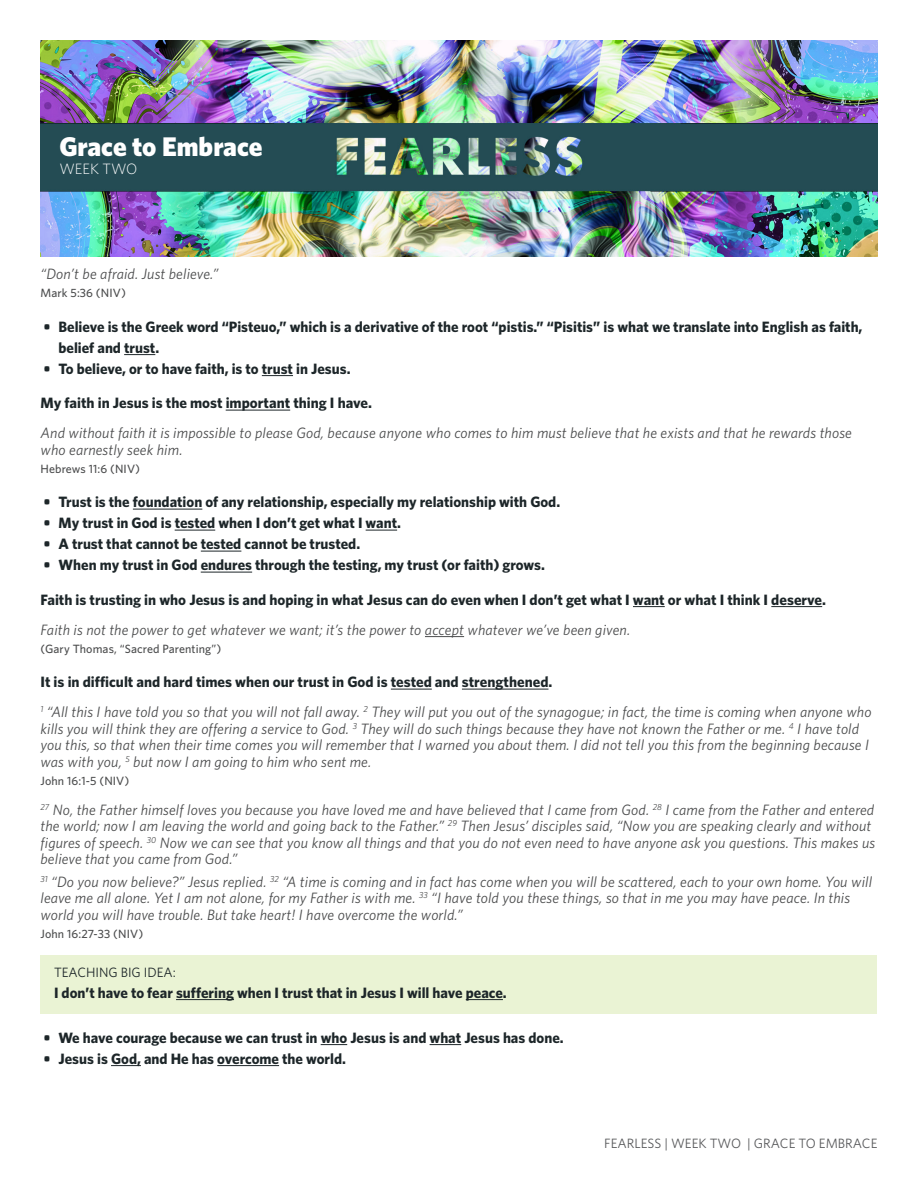
<style>
.page{position:relative;width:918px;height:1188px;background:#fff}
.page>*{position:absolute;margin:0;border:0;box-sizing:border-box;transform-origin:0 0}
.t1{font:900 27px "Whitney HTF";color:#fff}
.Scripture_Left_Last{font:italic 15px/16.5px "Whitney HTF";letter-spacing:.01em;color:#4b4c4d}
.Fillin_Bold_-pad_top{font:700 15px/21px "Whitney HTF";color:#1d2629}
.Scripture_Left{font:italic 15px/16.5px "Whitney HTF";letter-spacing:.01em;color:#4b4c4d}
.Fillin_Bold{font:700 15px "Whitney HTF";color:#1d2629}
.Teaching_Big_Idea{font:700 15px "Whitney HTF";color:#1d2629}
.t2{font:300 15px "Whitney HTF";color:#fff}
.t3{font:13.5px "Whitney HTF";color:#57585a}
.Teaching_Big_Idea_He{font:13.5px "Whitney HTF";color:#1d2629}
.Scripture_Reference{font:500 12px "Whitney HTF";letter-spacing:.01em;color:#4b4c4d}
</style>
<div class="page">
<img style="left:40px;top:40px;width:838px;height:216px">
<hr style="left:124px;top:354px;width:31px;height:1px;background:#1d2629">
<hr style="left:262px;top:375px;width:31px;height:1px;background:#1d2629">
<hr style="left:226px;top:410px;width:64px;height:1px;background:#1d2629">
<hr style="left:133px;top:509px;width:69px;height:1px;background:#1d2629">
<hr style="left:175px;top:530px;width:40px;height:1px;background:#1d2629">
<hr style="left:366px;top:530px;width:31px;height:1px;background:#1d2629">
<hr style="left:201px;top:551px;width:40px;height:1px;background:#1d2629">
<hr style="left:201px;top:572px;width:51px;height:1px;background:#1d2629">
<hr style="left:633px;top:606px;width:32px;height:1px;background:#1d2629">
<hr style="left:771px;top:606px;width:51px;height:1px;background:#1d2629">
<hr style="left:425px;top:636px;width:39px;height:1px;background:#4b4c4d">
<hr style="left:391px;top:689px;width:41px;height:1px;background:#1d2629">
<hr style="left:462px;top:689px;width:86px;height:1px;background:#1d2629">
<div style="left:40px;top:956px;width:838px;height:23px;background:#eaf3d4"></div>
<div style="left:40px;top:971px;width:838px;height:43px;background:#eaf3d4"></div>
<hr style="left:176px;top:999px;width:58px;height:1px;background:#1d2629">
<hr style="left:466px;top:999px;width:37px;height:1px;background:#1d2629">
<svg style="left:321px;top:1044px;width:26px;height:1px"></svg>
<hr style="left:430px;top:1044px;width:31px;height:1px;background:#1d2629">
<hr style="left:111px;top:1065px;width:30px;height:1px;background:#1d2629">
<hr style="left:217px;top:1065px;width:62px;height:1px;background:#1d2629">
<h1 class="t1" style="left:59px;top:130px;width:205px">Grace to Embrace</h1>
<p class="t2" style="left:59px;top:160px;width:79px">WEEK TWO</p>
<p class="Scripture_Left_Last" style="left:40px;top:265px;width:179px">“Don’t be afraid. Just believe.”</p>
<p class="Scripture_Reference" style="left:40px;top:286px;width:87px">Mark 5:36 (NIV)</p>
<p class="Fillin_Bold_-pad_top" style="left:58px;top:315px;width:805px;text-indent:-15px">• Believe is the Greek word “Pisteuo,” which is a derivative of the root “pistis.” “Pisitis” is what we translate into English as faith, belief and trust.</p>
<p class="Fillin_Bold_-pad_top" style="left:44px;top:357px;width:309px">• To believe, or to have faith, is to trust in Jesus.</p>
<p class="Fillin_Bold_-pad_top" style="left:40px;top:392px;width:333px">My faith in Jesus is the most important thing I have.</p>
<p class="Scripture_Left_Last" style="left:40px;top:424px;width:813px">And without faith it is impossible to please God, because anyone who comes to him must believe that he exists and that he rewards those who earnestly seek him.</p>
<p class="Scripture_Reference" style="left:40px;top:461px;width:101px">Hebrews 11:6 (NIV)</p>
<p class="Fillin_Bold_-pad_top" style="left:44px;top:491px;width:518px">• Trust is the foundation of any relationship, especially my relationship with God.</p>
<p class="Fillin_Bold_-pad_top" style="left:44px;top:512px;width:359px">• My trust in God is tested when I don’t get what I want.</p>
<p class="Fillin_Bold_-pad_top" style="left:44px;top:533px;width:318px">• A trust that cannot be tested cannot be trusted.</p>
<p class="Fillin_Bold_-pad_top" style="left:44px;top:554px;width:503px">• When my trust in God endures through the testing, my trust (or faith) grows.</p>
<p class="Fillin_Bold_-pad_top" style="left:40px;top:588px;width:787px">Faith is trusting in who Jesus is and hoping in what Jesus can do even when I don’t get what I want or what I think I deserve.</p>
<p class="Scripture_Left_Last" style="left:40px;top:621px;width:591px">Faith is not the power to get whatever we want; it’s the power to accept whatever we’ve been given.</p>
<p class="Scripture_Reference" style="left:40px;top:641px;width:182px">(Gary Thomas, “Sacred Parenting”)</p>
<p class="Fillin_Bold" style="left:40px;top:673px;width:513px">It is in difficult and hard times when our trust in God is tested and strengthened.</p>
<p class="Scripture_Left_Last" style="left:40px;top:703px;width:833px"><sup>1</sup> “All this I have told you so that you will not fall away. <sup>2</sup> They will put you out of the synagogue; in fact, the time is coming when anyone who kills you will think they are offering a service to God. <sup>3</sup> They will do such things because they have not known the Father or me. <sup>4</sup> I have told you this, so that when their time comes you will remember that I warned you about them. I did not tell you this from the beginning because I was with you, <sup>5</sup> but now I am going to him who sent me.</p>
<p class="Scripture_Reference" style="left:40px;top:773px;width:90px">John 16:1-5 (NIV)</p>
<p class="Scripture_Left" style="left:40px;top:801px;width:836px"><sup>27</sup> No, the Father himself loves you because you have loved me and have believed that I came from God. <sup>28</sup> I came from the Father and entered the world; now I am leaving the world and going back to the Father.” <sup>29</sup> Then Jesus’ disciples said, “Now you are speaking clearly and without figures of speech. <sup>30</sup> Now we can see that you know all things and that you do not even need to have anyone ask you questions. This makes us believe that you came from God.”</p>
<p class="Scripture_Left_Last" style="left:40px;top:873px;width:833px"><sup>31</sup> “Do you now believe?” Jesus replied. <sup>32</sup> “A time is coming and in fact has come when you will be scattered, each to your own home. You will leave me all alone. Yet I am not alone, for my Father is with me. <sup>33</sup> “I have told you these things, so that in me you may have peace. In this world you will have trouble. But take heart! I have overcome the world.”</p>
<p class="Scripture_Reference" style="left:40px;top:926px;width:104px">John 16:27-33 (NIV)</p>
<p class="Teaching_Big_Idea_He" style="left:54px;top:964px;width:123px">TEACHING BIG IDEA:</p>
<p class="Teaching_Big_Idea" style="left:54px;top:983px;width:454px">I don’t have to fear suffering when I trust that in Jesus I will have peace.</p>
<p class="Fillin_Bold_-pad_top" style="left:44px;top:1026px;width:522px">• We have courage because we can trust in who Jesus is and what Jesus has done.</p>
<p class="Fillin_Bold_-pad_top" style="left:44px;top:1047px;width:304px">• Jesus is God, and He has overcome the world.</p>
<p class="t3" style="left:604px;top:1135px;width:275px">FEARLESS | WEEK TWO | GRACE TO EMBRACE</p>
</div>
